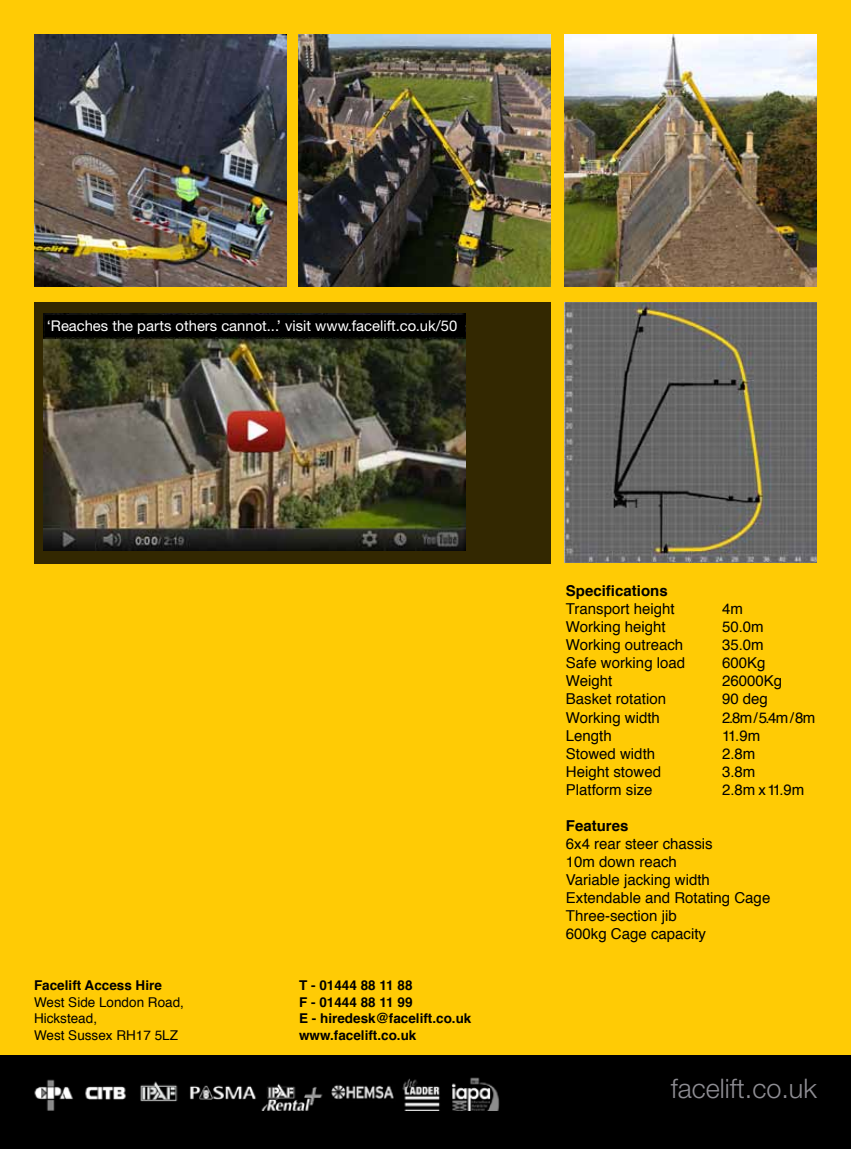
<style>
.page{position:relative;width:851px;height:1149px;background:#fff}
.page>*{position:absolute;margin:0;border:0;box-sizing:border-box;transform-origin:0 0}
.t1{font:300 27px "Helvetica Neue CE";color:#8d8c92}
.t2{font:15px/18px "Helvetica";color:#000}
.t3{font:700 15px "Helvetica";color:#000}
.t4{font:14.85px "Helvetica Neue CE";color:#fff}
.t5{font:700 13.5px/16.5px "Helvetica";color:#000}
.t6{font:13.5px/16.5px "Helvetica";color:#000}
</style>
<div class="page">
<div style="left:0;top:1054px;width:850px;height:94px;background:#000"></div>
<img style="left:34px;top:1077px;width:466px;height:33px">
<div style="left:0;top:0;width:850px;height:1054px;background:#ffcb05"></div>
<img style="left:34px;top:34px;width:252px;height:252px">
<img style="left:564px;top:302px;width:252px;height:260px">
<img style="left:298px;top:34px;width:252px;height:252px">
<img style="left:564px;top:34px;width:252px;height:252px">
<div style="left:34px;top:302px;width:517px;height:261px;background:#332801"></div>
<img style="left:44px;top:314px;width:421px;height:236px">
<div style="left:45px;top:315px;width:419px;height:21px;background:#000"></div>
<p class="t4" style="left:47px;top:316px;width:412px">‘Reaches the parts others cannot...’ visit www.facelift.co.uk/50</p>
<p class="t5" style="left:34px;top:977px;width:129px">Facelift Access Hire</p>
<p class="t6" style="left:34px;top:993px;width:151px">West Side London Road,<br>Hickstead,<br>West Sussex RH17 5LZ</p>
<p class="t5" style="left:299px;top:977px;width:174px">T - 01444 88 11 88<br>F - 01444 88 11 99<br>E - hiredesk@facelift.co.uk www.facelift.co.uk</p>
<p class="t3" style="left:566px;top:579px;width:103px">Specifications</p>
<p class="t2" style="left:566px;top:600px;width:121px">Transport height<br>Working height<br>Working outreach<br>Safe working load<br>Weight<br>Basket rotation<br>Working width<br>Length<br>Stowed width<br>Height stowed<br>Platform size</p>
<p class="t3" style="left:566px;top:813px;width:64px">Features</p>
<p class="t2" style="left:566px;top:834px;width:206px">6x4 rear steer chassis<br>10m down reach<br>Variable jacking width<br>Extendable and Rotating Cage<br>Three-section jib<br>600kg Cage capacity</p>
<p class="t2" style="left:722px;top:600px;width:95px">4m<br>50.0m<br>35.0m<br>600Kg<br>26000Kg<br>90 deg<br>2.8m/5.4m/8m<br>11.9m<br>2.8m<br>3.8m<br>2.8m x 11.9m</p>
<h1 class="t1" style="left:670px;top:1071px;width:148px">facelift.co.uk</h1>
</div>
